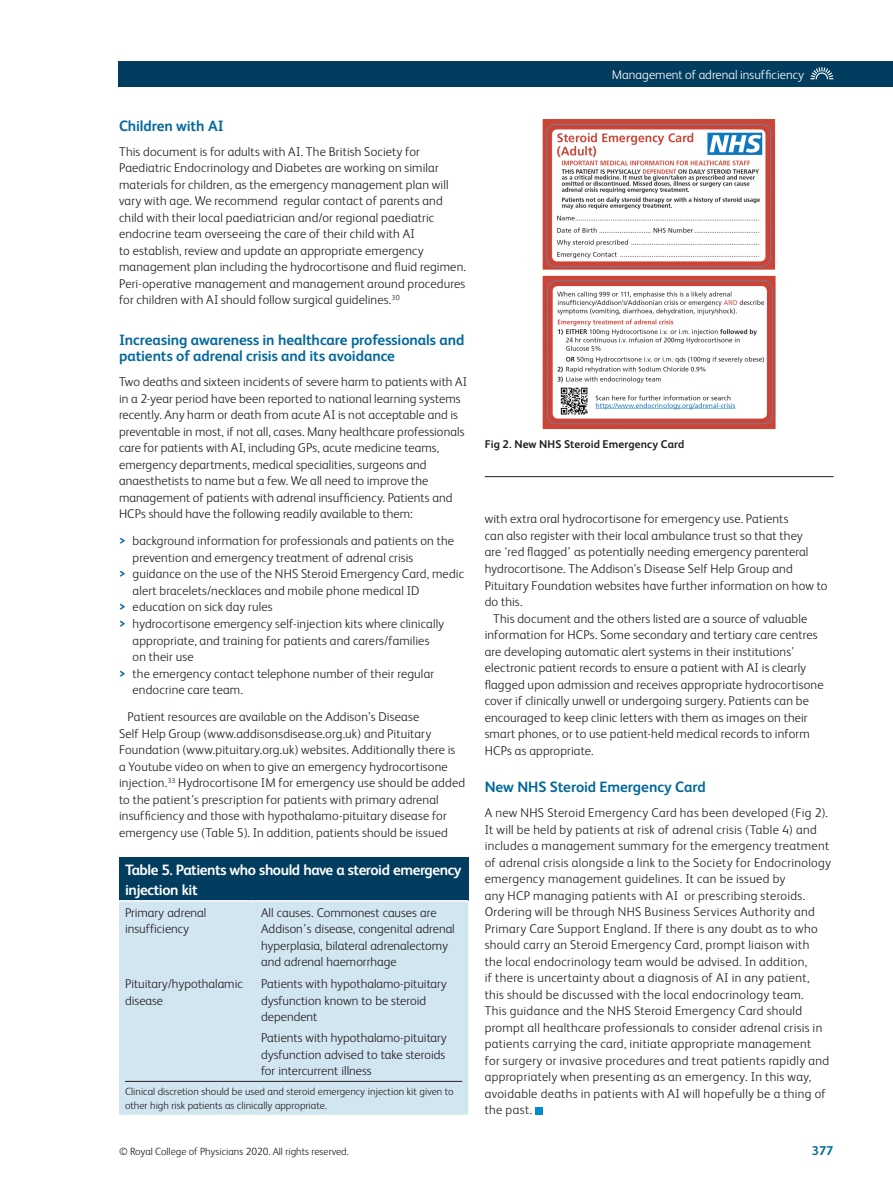
<style>
.page{position:relative;width:893px;height:1191px;background:#fff}
.page>*{position:absolute;margin:0;border:0;box-sizing:border-box;transform-origin:0 0}
.body_H1{font:700 15px/16.5px "FS Albert";letter-spacing:-.005em;color:#02689c}
.table-wrap_caption_P{font:700 15px/20.2px "FS Albert";letter-spacing:-.03em;color:#fff}
.body_sec_P_noIndent{font:300 12.75px/16.5px "FS Albert";letter-spacing:.015em;color:#231f20}
.body_sec_P_Indent{font:300 12.75px/16.5px "FS Albert";letter-spacing:.01em;color:#231f20}
.tbody_left{font:300 12.75px/16.5px "FS Albert";color:#231f20}
.Bullet_list{font:300 12.75px/16.5px "FS Albert";letter-spacing:.01em;color:#231f20}
.Bullet_list_first{font:300 12.75px/16.5px "FS Albert";letter-spacing:.01em;color:#231f20}
.Bullet_list_last{font:300 12.75px/16.5px "FS Albert";letter-spacing:.01em;color:#231f20}
.t1{font:300 12.75px "FS Albert";color:#fff}
.t2{font:700 12.75px "FS Albert";color:#02689c}
.Figure_caption{font:700 11.25px "FS Albert";letter-spacing:.01em;color:#231f20}
.table-wrap-foot_fn_P{font:300 10.5px/13.5px "FS Albert";color:#231f20}
.s1{font-weight:700;color:#02689c}
</style>
<div class="page">
<div style="left:119px;top:857px;width:349px;height:44px;background:#023d5f"></div>
<div style="left:119px;top:901px;width:349px;height:213px;background:#d1e6f0"></div>
<hr style="left:119px;top:900px;width:136px;height:1px;background:#fff">
<hr style="left:255px;top:900px;width:213px;height:1px;background:#fff">
<hr style="left:125px;top:1081px;width:337px;height:1px;background:#231f20">
<div style="left:535px;top:1107px;width:8px;height:7px;background:#008ccd"></div>
<img style="left:542px;top:120px;width:234px;height:309px">
<hr style="left:485px;top:476px;width:348px;height:1px;background:#231f20">
<div style="left:119px;top:62px;width:774px;height:25px;background:#023d5f"></div>
<svg style="left:810px;top:67px;width:23px;height:12px"></svg>
<p class="body_H1" style="left:119px;top:117px;width:106px">Children with AI</p>
<p class="body_sec_P_noIndent" style="left:119px;top:143px;width:348px">This document is for adults with AI. The British Society for Paediatric Endocrinology and Diabetes are working on similar materials for children, as the emergency management plan will vary with age. We recommend regular contact of parents and child with their local paediatrician and/or regional paediatric endocrine team overseeing the care of their child with AI<br>to establish, review and update an appropriate emergency management plan including the hydrocortisone and fluid regimen.<br>Peri-operative management and management around procedures for children with AI should follow surgical guidelines.<sup>30</sup></p>
<p class="body_H1" style="left:119px;top:331px;width:347px">Increasing awareness in healthcare professionals and patients of adrenal crisis and its avoidance</p>
<p class="body_sec_P_noIndent" style="left:119px;top:374px;width:350px">Two deaths and sixteen incidents of severe harm to patients with AI in a 2-year period have been reported to national learning systems recently. Any harm or death from acute AI is not acceptable and is preventable in most, if not all, cases. Many healthcare professionals care for patients with AI, including GPs, acute medicine teams, emergency departments, medical specialities, surgeons and anaesthetists to name but a few. We all need to improve the management of patients with adrenal insufficiency. Patients and HCPs should have the following readily available to them:</p>
<p class="Bullet_list_first" style="left:133px;top:533px;width:323px;text-indent:-14px"><span class="s1">&gt;</span> background information for professionals and patients on the prevention and emergency treatment of adrenal crisis</p>
<p class="Bullet_list" style="left:133px;top:566px;width:333px;text-indent:-14px"><span class="s1">&gt;</span> guidance on the use of the NHS Steroid Emergency Card, medic alert bracelets/necklaces and mobile phone medical ID</p>
<p class="Bullet_list" style="left:119px;top:599px;width:155px"><span class="s1">&gt;</span> education on sick day rules</p>
<p class="Bullet_list" style="left:133px;top:615px;width:313px;text-indent:-14px"><span class="s1">&gt;</span> hydrocortisone emergency self-injection kits where clinically appropriate, and training for patients and carers/families on their use</p>
<p class="Bullet_list_last" style="left:133px;top:665px;width:303px;text-indent:-14px"><span class="s1">&gt;</span> the emergency contact telephone number of their regular endocrine care team.</p>
<p class="body_sec_P_Indent" style="left:119px;top:708px;width:348px;text-indent:9px">Patient resources are available on the Addison’s Disease<br>Self Help Group (www.addisonsdisease.org.uk) and Pituitary Foundation (www.pituitary.org.uk) websites. Additionally there is a Youtube video on when to give an emergency hydrocortisone injection.<sup>33</sup> Hydrocortisone IM for emergency use should be added to the patient’s prescription for patients with primary adrenal insufficiency and those with hypothalamo-pituitary disease for emergency use (Table 5). In addition, patients should be issued</p>
<p class="table-wrap_caption_P" style="left:125px;top:859px;width:338px">Table 5. Patients who should have a steroid emergency injection kit</p>
<p class="tbody_left" style="left:125px;top:904px;width:83px">Primary adrenal insufficiency</p>
<p class="tbody_left" style="left:261px;top:904px;width:195px">All causes. Commonest causes are Addison’s disease, congenital adrenal hyperplasia, bilateral adrenalectomy and adrenal haemorrhage</p>
<p class="tbody_left" style="left:125px;top:975px;width:119px">Pituitary/hypothalamic disease</p>
<p class="tbody_left" style="left:261px;top:975px;width:187px">Patients with hypothalamo-pituitary dysfunction known to be steroid dependent</p>
<p class="tbody_left" style="left:261px;top:1029px;width:187px;text-align:justify">Patients with hypothalamo-pituitary dysfunction advised to take steroids for intercurrent illness</p>
<p class="table-wrap-foot_fn_P" style="left:125px;top:1084px;width:330px">Clinical discretion should be used and steroid emergency injection kit given to other high risk patients as clinically appropriate.</p>
<p class="t1" style="left:612px;top:68px;width:194px">Management of adrenal insufficiency</p>
<p class="Figure_caption" style="left:485px;top:437px;width:201px">Fig 2. New NHS Steroid Emergency Card</p>
<p class="body_sec_P_Indent" style="left:485px;top:511px;width:344px">with extra oral hydrocortisone for emergency use. Patients<br>can also register with their local ambulance trust so that they<br>are ‘red flagged’ as potentially needing emergency parenteral hydrocortisone. The Addison’s Disease Self Help Group and Pituitary Foundation websites have further information on how to do this.</p>
<p class="body_sec_P_Indent" style="left:485px;top:610px;width:340px;text-indent:9px">This document and the others listed are a source of valuable information for HCPs. Some secondary and tertiary care centres are developing automatic alert systems in their institutions’ electronic patient records to ensure a patient with AI is clearly flagged upon admission and receives appropriate hydrocortisone cover if clinically unwell or undergoing surgery. Patients can be encouraged to keep clinic letters with them as images on their smart phones, or to use patient-held medical records to inform HCPs as appropriate.</p>
<p class="body_H1" style="left:485px;top:779px;width:223px">New NHS Steroid Emergency Card</p>
<p class="body_sec_P_noIndent" style="left:485px;top:804px;width:348px">A new NHS Steroid Emergency Card has been developed (Fig 2).<br>It will be held by patients at risk of adrenal crisis (Table 4) and includes a management summary for the emergency treatment of adrenal crisis alongside a link to the Society for Endocrinology emergency management guidelines. It can be issued by<br>any HCP managing patients with AI or prescribing steroids.<br>Ordering will be through NHS Business Services Authority and Primary Care Support England. If there is any doubt as to who should carry an Steroid Emergency Card, prompt liaison with<br>the local endocrinology team would be advised. In addition,<br>if there is uncertainty about a diagnosis of AI in any patient, this should be discussed with the local endocrinology team.<br>This guidance and the NHS Steroid Emergency Card should prompt all healthcare professionals to consider adrenal crisis in patients carrying the card, initiate appropriate management<br>for surgery or invasive procedures and treat patients rapidly and appropriately when presenting as an emergency. In this way, avoidable deaths in patients with AI will hopefully be a thing of the past.</p>
<p class="table-wrap-foot_fn_P" style="left:119px;top:1144px;width:231px">© Royal College of Physicians 2020. All rights reserved.</p>
<p class="t2" style="left:812px;top:1143px;width:23px">377</p>
</div>
